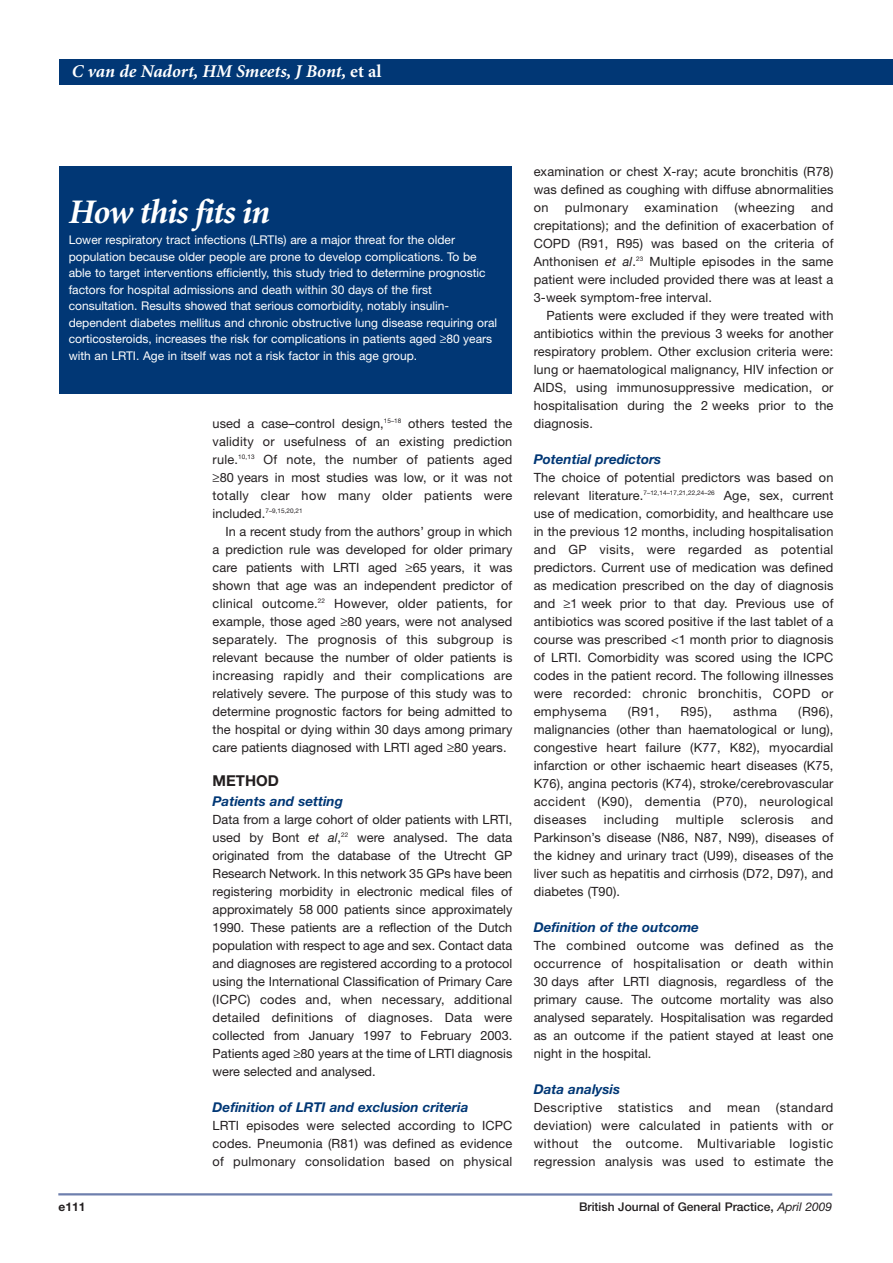
<style>
.page{position:relative;width:893px;height:1263px;background:#fff}
.page>*{position:absolute;margin:0;border:0;box-sizing:border-box;transform-origin:0 0}
.t1{font:italic 700 34.5px "Minion";letter-spacing:-.03em;color:#fff}
.t2{font:italic 700 18px "Minion";color:#fff}
.t3{font:700 15px "Helvetica Neue";color:#231f20}
.t4{font:italic 700 13.5px "Helvetica Neue";color:#013775}
.t5{font:12.75px/18px "Helvetica Neue";letter-spacing:.01em;color:#231f20;text-align:justify}
.t6{font:12.75px "Helvetica Neue";letter-spacing:.035em;color:#231f20}
.t7{font:12px/16.5px "Helvetica Neue";color:#fff}
.t8{font:500 12px "Helvetica Neue";color:#231f20}
.t9{font:700 12px "Helvetica Neue";color:#231f20}
.t10{font:6.3px "Helvetica Neue";color:#231f20}
.s1{font-style:normal}
.s2{font-size:12.75px}
.s3{font-style:italic}
.s4{font-weight:400;font-style:italic}
</style>
<div class="page">
<hr style="left:58px;top:1193px;width:774px;height:3px;background:#6e7fad">
<div style="left:61px;top:60px;width:832px;height:25px;background:#013775"></div>
<div style="left:59px;top:167px;width:453px;height:227px;background:#013775"></div>
<h2 class="t2" style="left:72px;top:64px;width:311px">C van de Nadort, HM Smeets, J Bont, <span class="s1">et al</span></h2>
<h1 class="t1" style="left:69px;top:199px;width:203px">How this fits in</h1>
<p class="t7" style="left:69px;top:233px;width:430px">Lower respiratory tract infections (LRTIs) are a major threat for the older population because older people are prone to develop complications. To be able to target interventions efficiently, this study tried to determine prognostic factors for hospital admissions and death within 30 days of the first consultation. Results showed that serious comorbidity, notably insulin&shy;dependent diabetes mellitus and chronic obstructive lung disease requiring oral corticosteroids, increases the risk for complications in patients aged ≥80 years with an LRTI. Age in itself was not a risk factor in this age group.</p>
<p class="t5" style="left:213px;top:415px;width:301px">used a case–control design,<sup>15–18</sup> others tested the validity or usefulness of an existing prediction rule.<sup>10,13</sup> Of note, the number of patients aged ≥80 years in most studies was low, or it was not totally clear how many older patients were</p>
<p class="t10" style="left:213px;top:508px;width:92px"><span class="s2">included.</span>7–9,15,20,21</p>
<p class="t5" style="left:213px;top:523px;width:301px;text-indent:13px">In a recent study from the authors’ group in which a prediction rule was developed for older primary care patients with LRTI aged ≥65 years, it was shown that age was an independent predictor of clinical outcome.<sup>22</sup> However, older patients, for example, those aged ≥80 years, were not analysed separately. The prognosis of this subgroup is relevant because the number of older patients is increasing rapidly and their complications are relatively severe. The purpose of this study was to determine prognostic factors for being admitted to the hospital or dying within 30 days among primary care patients diagnosed with LRTI aged ≥80 years.</p>
<p class="t3" style="left:213px;top:775px;width:68px">METHOD</p>
<p class="t4" style="left:213px;top:796px;width:132px">Patients and setting</p>
<p class="t5" style="left:213px;top:811px;width:301px">Data from a large cohort of older patients with LRTI, used by Bont <span class="s3">et al</span>,<sup>22</sup> were analysed. The data originated from the database of the Utrecht GP Research Network. In this network 35 GPs have been registering morbidity in electronic medical files of approximately 58 000 patients since approximately 1990. These patients are a reflection of the Dutch population with respect to age and sex. Contact data and diagnoses are registered according to a protocol using the International Classification of Primary Care (ICPC) codes and, when necessary, additional detailed definitions of diagnoses. Data were collected from January 1997 to February 2003.<br>Patients aged ≥80 years at the time of LRTI diagnosis were selected and analysed.</p>
<p class="t4" style="left:213px;top:1102px;width:257px">Definition of LRTI and exclusion criteria</p>
<p class="t5" style="left:213px;top:1117px;width:301px">LRTI episodes were selected according to ICPC codes. Pneumonia (R81) was defined as evidence of pulmonary consolidation based on physical</p>
<p class="t5" style="left:534px;top:163px;width:301px">examination or chest X-ray; acute bronchitis (R78) was defined as coughing with diffuse abnormalities on</p>
<p class="t6" style="left:565px;top:202px;width:65px">pulmonary</p>
<p class="t6" style="left:645px;top:202px;width:75px">examination</p>
<p class="t6" style="left:734px;top:202px;width:62px">(wheezing</p>
<p class="t5" style="left:534px;top:199px;width:301px;text-indent:277px">and crepitations); and the definition of exacerbation of COPD (R91, R95) was based on the criteria of Anthonisen <span class="s3">et al</span>.<sup>23</sup> Multiple episodes in the same patient were included provided there was at least a 3-week symptom-free interval.</p>
<p class="t5" style="left:534px;top:307px;width:301px;text-indent:13px">Patients were excluded if they were treated with antibiotics within the previous 3 weeks for another respiratory problem. Other exclusion criteria were: lung or haematological malignancy, HIV infection or AIDS, using immunosuppressive medication, or hospitalisation during the 2 weeks prior to the diagnosis.</p>
<p class="t4" style="left:534px;top:454px;width:129px">Potential predictors</p>
<p class="t5" style="left:534px;top:469px;width:301px">The choice of potential predictors was based on relevant literature.<sup>7–12,14–17,21,22,24–26</sup> Age, sex, current use of medication, comorbidity, and healthcare use in the previous 12 months, including hospitalisation and GP visits, were regarded as potential predictors. Current use of medication was defined as medication prescribed on the day of diagnosis and ≥1 week prior to that day. Previous use of antibiotics was scored positive if the last tablet of a course was prescribed &lt;1 month prior to diagnosis of LRTI. Comorbidity was scored using the ICPC codes in the patient record. The following illnesses were recorded: chronic bronchitis, COPD or emphysema</p>
<p class="t5" style="left:534px;top:703px;width:301px;text-indent:265px">(R96), malignancies (other than haematological or lung), congestive heart failure (K77, K82), myocardial infarction or other ischaemic heart diseases (K75, K76), angina pectoris (K74), stroke/cerebrovascular accident (K90), dementia (P70), neurological diseases</p>
<p class="t5" style="left:628px;top:703px;width:33px">(R91,</p>
<p class="t5" style="left:680px;top:703px;width:33px">R95),</p>
<p class="t5" style="left:733px;top:703px;width:46px">asthma</p>
<p class="t5" style="left:534px;top:811px;width:301px;text-indent:277px">and Parkinson’s disease (N86, N87, N99), diseases of the kidney and urinary tract (U99), diseases of the liver such as hepatitis and cirrhosis (D72, D97), and diabetes (T90).</p>
<p class="t4" style="left:534px;top:922px;width:167px">Definition of the outcome</p>
<p class="t5" style="left:534px;top:937px;width:301px">The combined outcome was defined as the occurrence of hospitalisation or death within 30 days after LRTI diagnosis, regardless of the primary cause. The outcome mortality was also analysed separately. Hospitalisation was regarded as an outcome if the patient stayed at least one night in the hospital.</p>
<p class="t4" style="left:534px;top:1084px;width:88px">Data analysis</p>
<p class="t5" style="left:534px;top:1099px;width:301px">Descriptive statistics and mean (standard deviation) were calculated in patients with or without the outcome. Multivariable logistic regression analysis was used to estimate the</p>
<p class="t6" style="left:604px;top:814px;width:56px">including</p>
<p class="t6" style="left:676px;top:814px;width:49px">multiple</p>
<p class="t6" style="left:741px;top:814px;width:55px">sclerosis</p>
<p class="t9" style="left:58px;top:1202px;width:28px">e111</p>
<p class="t8" style="left:579px;top:1203px;width:255px">British Journal of General Practice, <span class="s4">April 2009</span></p>
</div>
